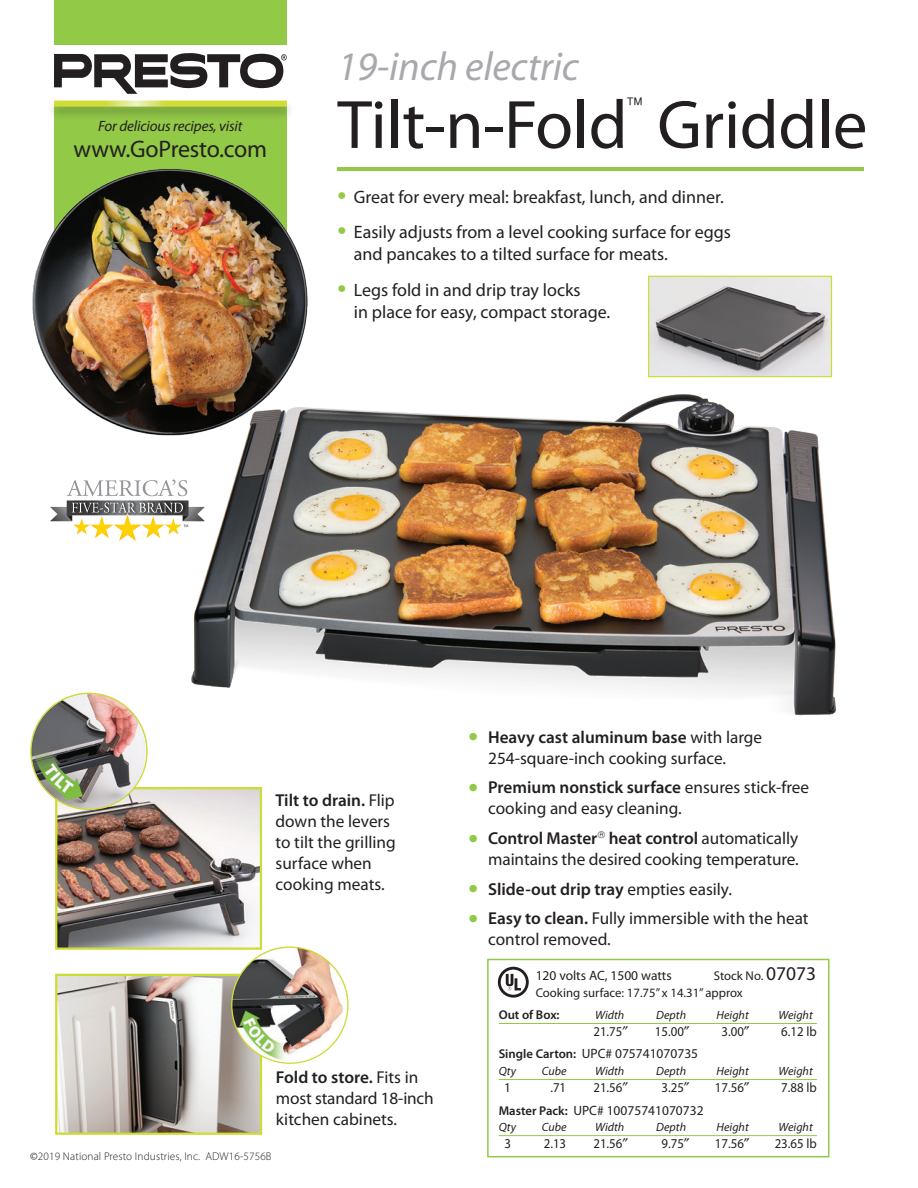
<style>
.page{position:relative;width:918px;height:1188px;background:#fff}
.page>*{position:absolute;margin:0;border:0;box-sizing:border-box;transform-origin:0 0}
.t1{font:69px "Myriad Pro";letter-spacing:-.005em;color:#231f20}
.t2{font:italic 40.5px "Myriad Pro";letter-spacing:-.005em;color:#a8a9ad}
.t3{font:24px "Myriad Pro";letter-spacing:-.01em;color:#231f20}
.t4{font:18px/22.5px "Myriad Pro";color:#231f20}
.t5{font:17.25px/21px "Myriad Pro";color:#231f20}
.t6{font:600 17.25px "Myriad Pro";color:#231f20}
.t7{font:italic 15px "Myriad Pro";letter-spacing:-.01em;color:#231f20}
.t8{font:13.5px "Myriad Pro";color:#231f20}
.t9{font:13.5px "Myriad Pro";color:#231f20;scale:.95 1}
.t10{font:13.35px "Myriad Pro";color:#231f20}
.t11{font:12.75px "Myriad Pro";color:#231f20}
.t12{font:600 12.75px "Myriad Pro";color:#231f20}
.t13{font:italic 12px "Myriad Pro";color:#231f20}
.t14{font:300 11.25px "Myriad Pro";letter-spacing:.01em;color:#231f20}
.s1{font-weight:600;font-size:28.5px;color:#92c947}
.s2{font-weight:600}
.s3{font-weight:700;font-size:28.5px;color:#92c947}
.s4{font-weight:400}
.s5{font-size:19.5px}
.s6{font-weight:600;font-size:12.75px}
</style>
<div class="page">
<div style="left:54px;top:0;width:233px;height:45px;background:#92c947"></div>
<div style="left:54px;top:106px;width:233px;height:239px;background:#92c947"></div>
<hr style="left:337px;top:168px;width:526px;height:3px;background:#92c947">
<div style="left:46px;top:99px;width:249px;height:22px;background:#231f20;opacity:.3"></div>
<svg style="left:54px;top:101px;width:233px;height:6px"></svg>
<svg style="left:54px;top:53px;width:233px;height:41px"></svg>
<img style="left:173px;top:375px;width:664px;height:341px">
<img style="left:58px;top:790px;width:201px;height:157px">
<div style="left:55px;top:787px;width:207px;height:163px;border:2px solid #cedc35"></div>
<img style="left:58px;top:977px;width:201px;height:155px">
<div style="left:55px;top:974px;width:207px;height:161px;border:2px solid #cedc35"></div>
<img style="left:650px;top:278px;width:180px;height:97px">
<div style="left:648px;top:276px;width:184px;height:101px;border:1px solid #cedc35"></div>
<img style="left:232px;top:947px;width:116px;height:116px;border-radius:58px">
<img style="left:32px;top:168px;width:298px;height:285px">
<img style="left:31px;top:693px;width:116px;height:116px;border-radius:58px">
<hr style="left:499px;top:1023px;width:318px;height:1px;background:#92c947">
<hr style="left:499px;top:1079px;width:318px;height:1px;background:#92c947">
<hr style="left:499px;top:1135px;width:318px;height:1px;background:#92c947">
<div style="left:487px;top:959px;width:343px;height:198px;border:2px solid #92c947"></div>
<svg style="left:498px;top:967px;width:31px;height:31px"></svg>
<svg style="left:50px;top:480px;width:155px;height:61px"></svg>
<p class="t7" style="left:98px;top:117px;width:146px">For delicious recipes, visit</p>
<p class="t3" style="left:74px;top:134px;width:195px">www.GoPresto.com</p>
<p class="t2" style="left:338px;top:42px;width:243px">19-inch electric</p>
<p class="t1" style="left:338px;top:82px;width:531px">Tilt-n-Fold Griddle</p>
<p class="t4" style="left:337px;top:185px;width:388px"><span class="s1">•</span> Great for every meal: breakfast, lunch, and dinner.</p>
<p class="t4" style="left:354px;top:220px;width:379px;text-indent:-16px"><span class="s1">•</span> Easily adjusts from a level cooking surface for eggs and pancakes to a tilted surface for meats.</p>
<p class="t4" style="left:354px;top:279px;width:258px;line-height:21.8px;text-indent:-16px"><span class="s1">•</span> Legs fold in and drip tray locks<br>in place for easy, compact storage.</p>
<p class="t5" style="left:276px;top:789px;width:122px"><span class="s2">Tilt to drain.</span> Flip down the levers to tilt the grilling surface when cooking meats.</p>
<p class="t5" style="left:276px;top:1067px;width:159px"><span class="s2">Fold to store.</span> Fits in most standard 18-inch kitchen cabinets.</p>
<p class="t5" style="left:488px;top:726px;width:276px;text-indent:-20px"><span class="s3">•</span> <span class="s2">Heavy cast aluminum base</span> with large<br>254-square-inch cooking surface.</p>
<p class="t5" style="left:488px;top:777px;width:323px;text-indent:-20px"><span class="s3">•</span> <span class="s2">Premium nonstick surface</span> ensures stick-free cooking and easy cleaning.</p>
<p class="t5" style="left:469px;top:827px;width:332px;text-align:right"><span class="s3">•</span> <span class="s2">Control Master heat control</span> automatically maintains the desired cooking temperature.</p>
<p class="t6" style="left:469px;top:878px;width:265px"><span class="s3">•</span> Slide-out drip tray <span class="s4">empties easily.</span></p>
<p class="t5" style="left:488px;top:908px;width:322px;text-indent:-20px"><span class="s3">•</span> <span class="s2">Easy to clean.</span> Fully immersible with the heat control removed.</p>
<p class="t11" style="left:714px;top:968px;width:104px">Stock No. <span class="s5">07073</span></p>
<p class="t8" style="left:536px;top:967px;width:137px">120 volts AC, 1500 watts</p>
<p class="t11" style="left:536px;top:985px;width:209px">Cooking surface: 17.75” x 14.31” approx</p>
<p class="t12" style="left:499px;top:1007px;width:62px">Out of Box:</p>
<p class="t13" style="left:595px;top:1008px;width:31px">Width</p>
<p class="t13" style="left:656px;top:1008px;width:31px">Depth</p>
<p class="t13" style="left:717px;top:1008px;width:34px">Height</p>
<p class="t13" style="left:779px;top:1008px;width:36px">Weight</p>
<p class="t9" style="left:593px;top:1023px;width:32px">21.75</p>
<p class="t9" style="left:655px;top:1023px;width:32px">15.00</p>
<p class="t9" style="left:722px;top:1023px;width:25px">3.00</p>
<p class="t9" style="left:781px;top:1023px;width:39px">6.12 lb</p>
<p class="t8" style="left:499px;top:1046px;width:201px"><span class="s6">Single Carton:</span> UPC# 075741070735</p>
<p class="t13" style="left:499px;top:1064px;width:19px">Qty</p>
<p class="t13" style="left:542px;top:1064px;width:26px">Cube</p>
<p class="t13" style="left:595px;top:1064px;width:31px">Width</p>
<p class="t13" style="left:656px;top:1064px;width:31px">Depth</p>
<p class="t13" style="left:717px;top:1064px;width:34px">Height</p>
<p class="t13" style="left:779px;top:1064px;width:36px">Weight</p>
<p class="t10" style="left:504px;top:1080px;width:8px">1</p>
<p class="t9" style="left:550px;top:1079px;width:18px">.71</p>
<p class="t9" style="left:593px;top:1079px;width:32px">21.56</p>
<p class="t9" style="left:662px;top:1079px;width:25px">3.25</p>
<p class="t9" style="left:715px;top:1079px;width:32px">17.56</p>
<p class="t9" style="left:781px;top:1079px;width:39px">7.88 lb</p>
<p class="t8" style="left:499px;top:1102px;width:206px"><span class="s6">Master Pack:</span> UPC# 10075741070732</p>
<p class="t13" style="left:499px;top:1120px;width:19px">Qty</p>
<p class="t13" style="left:542px;top:1120px;width:26px">Cube</p>
<p class="t13" style="left:595px;top:1120px;width:31px">Width</p>
<p class="t13" style="left:656px;top:1120px;width:31px">Depth</p>
<p class="t13" style="left:717px;top:1120px;width:34px">Height</p>
<p class="t13" style="left:779px;top:1120px;width:36px">Weight</p>
<p class="t9" style="left:504px;top:1135px;width:8px">3</p>
<p class="t9" style="left:544px;top:1135px;width:25px">2.13</p>
<p class="t9" style="left:593px;top:1135px;width:32px">21.56</p>
<p class="t9" style="left:662px;top:1135px;width:25px">9.75</p>
<p class="t9" style="left:715px;top:1135px;width:32px">17.56</p>
<p class="t9" style="left:775px;top:1135px;width:46px">23.65 lb</p>
<p class="t14" style="left:30px;top:1149px;width:243px"><span class="s4">©</span>2019 National Presto Industries, Inc. ADW16-5756B</p>
</div>
